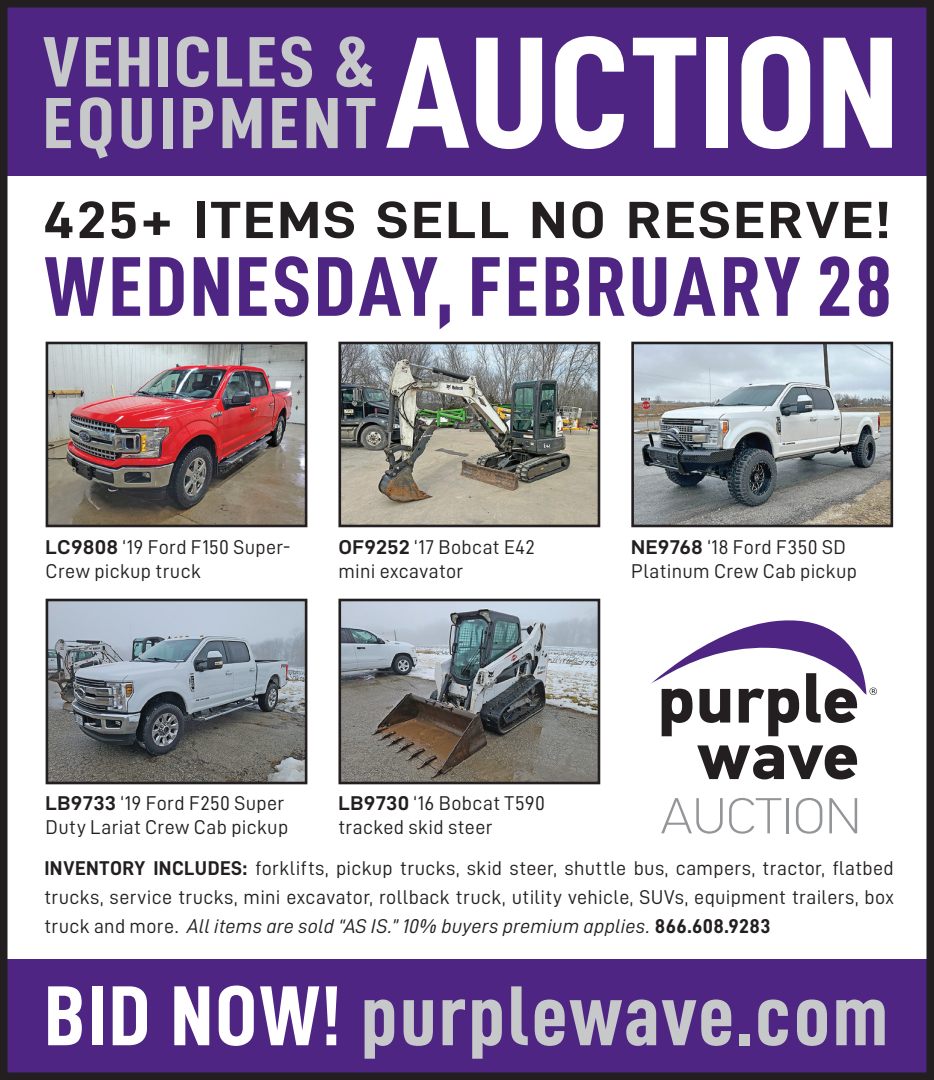
<style>
.page{position:relative;width:934px;height:1080px;background:#fff}
.page>*{position:absolute;margin:0;border:0;box-sizing:border-box;transform-origin:0 0}
.t1{font:159.5px "D DIN Condensed Bold";letter-spacing:-.005em;color:#fff;scale:1.1 1}
.t2{font:85.25px "D DIN Condensed Bold";letter-spacing:.025em;color:#c7c8ca;scale:1.05 1}
.t3{font:85px "D DIN Condensed Bold";letter-spacing:.035em;color:#4e2582;scale:1.05 1}
.t4{font:72.5px "D DIN Condensed Bold";letter-spacing:.05em;color:#c7c8ca;scale:1.1 1}
.t5{font:71.5px "D DIN Condensed Bold";letter-spacing:.03em;color:#c7c8ca;scale:1.13 1}
.t6{font:52.5px "D DIN Bold";letter-spacing:.035em;color:#231f20;scale:1.15 1}
.t7{font:20px/24px "D DIN";letter-spacing:.015em;color:#231f20}
.t8{font:20px "D DIN Italic";letter-spacing:.015em;color:#231f20}
.s1{font-family:"D DIN Exp Bold"}
.s2{font-family:"D DIN Bold"}
.s3{font-family:"D DIN"}
.s4{color:#fff}
</style>
<div class="page">
<div style="left:0;top:0;width:934px;height:175px;background:#4e2582"></div>
<div style="left:0;top:960px;width:934px;height:120px;background:#4e2582"></div>
<img style="left:50px;top:346px;width:253px;height:177px">
<div style="left:46px;top:342px;width:261px;height:185px;border:3px solid #231f20"></div>
<img style="left:342px;top:346px;width:254px;height:177px">
<div style="left:338px;top:342px;width:262px;height:185px;border:3px solid #231f20"></div>
<img style="left:635px;top:346px;width:254px;height:177px">
<div style="left:631px;top:342px;width:262px;height:185px;border:3px solid #231f20"></div>
<img style="left:50px;top:603px;width:253px;height:177px">
<div style="left:46px;top:599px;width:261px;height:185px;border:3px solid #231f20"></div>
<img style="left:342px;top:603px;width:254px;height:177px">
<div style="left:338px;top:599px;width:262px;height:185px;border:3px solid #231f20"></div>
<svg style="left:661px;top:798px;width:61px;height:36px"></svg>
<svg style="left:729px;top:798px;width:52px;height:36px"></svg>
<hr style="left:786px;top:798px;width:3px;height:35px;background:#939598">
<svg style="left:796px;top:798px;width:26px;height:36px"></svg>
<svg style="left:829px;top:798px;width:28px;height:35px"></svg>
<svg style="left:697px;top:745px;width:160px;height:34px"></svg>
<svg style="left:651px;top:620px;width:226px;height:116px"></svg>
<div style="left:0;top:0;width:934px;height:1080px;border:8px solid #231f20"></div>
<h3 class="t5" style="left:43px;top:23px;width:295px">VEHICLES &amp;</h3>
<h3 class="t4" style="left:43px;top:83px;width:304px">EQUIPMENT</h3>
<h1 class="t1" style="left:385px;top:5px;width:469px">AUCTION</h1>
<h3 class="t6" style="left:43px;top:191px;width:738px">425+ ITEMS SELL NO RESERVE!</h3>
<h3 class="t3" style="left:44px;top:240px;width:809px">WEDNESDAY, FEBRUARY 28</h3>
<p class="t7" style="left:46px;top:535px;width:247px"><span class="s1">LC9808</span> ‘19 Ford F150 Super-<br>Crew pickup truck</p>
<p class="t7" style="left:338px;top:535px;width:198px"><span class="s1">OF9252</span> ‘17 Bobcat E42 mini excavator</p>
<p class="t7" style="left:631px;top:535px;width:227px"><span class="s1">NE9768</span> ‘18 Ford F350 SD<br>Platinum Crew Cab pickup</p>
<p class="t7" style="left:46px;top:791px;width:244px"><span class="s1">LB9733</span> ‘19 Ford F250 Super<br>Duty Lariat Crew Cab pickup</p>
<p class="t7" style="left:338px;top:791px;width:208px"><span class="s1">LB9730</span> ‘16 Bobcat T590 tracked skid steer</p>
<p class="t7" style="left:44px;top:853px;width:851px;line-height:29px"><span class="s2">INVENTORY INCLUDES:</span> forklifts, pickup trucks, skid steer, shuttle bus, campers, tractor, flatbed trucks, service trucks, mini excavator, rollback truck, utility vehicle, SUVs, equipment trailers, box</p>
<p class="t8" style="left:44px;top:915px;width:727px"><span class="s3">truck and more.</span> All items are sold “AS IS.” 10% buyers premium applies. <span class="s2">866.608.9283</span></p>
<h2 class="t2" style="left:44px;top:969px;width:805px"><span class="s4">BID NOW!</span> purplewave.com</h2>
</div>
